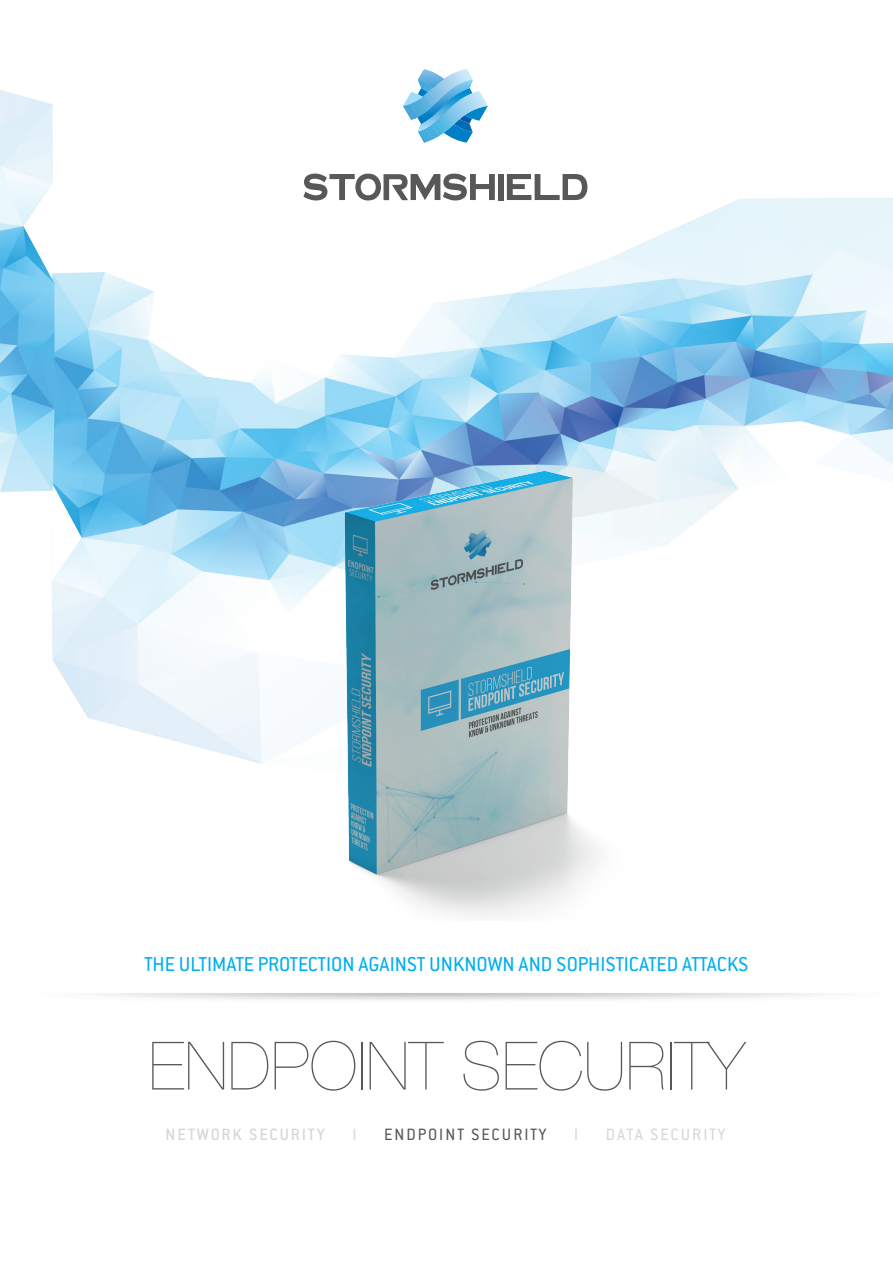
<style>
.page{position:relative;width:893px;height:1263px;background:#fff}
.page>*{position:absolute;margin:0;border:0;box-sizing:border-box;transform-origin:0 0}
.t1{font:200 66.75px "Helvetica Neue LT Std";color:#57585a}
.t2{font:22.05px "Conduit ITC Std";color:#00aeef}
.t3{font:18px "Conduit ITC Std";letter-spacing:.11em;color:#57585a}
.t4{font:500 18px "Conduit ITC Std";letter-spacing:.1em;color:#d7d8d6}
.t5{font:18px "Conduit ITC Std";letter-spacing:.11em;color:#d7d8d6}
</style>
<div class="page">
<img style="left:0;top:90px;width:893px;height:633px">
<div style="left:498px;top:174px;width:6px;height:26px;background:#57585a"></div>
<svg style="left:507px;top:174px;width:80px;height:26px"></svg>
<svg style="left:303px;top:174px;width:192px;height:26px"></svg>
<svg style="left:403px;top:69px;width:85px;height:74px"></svg>
<hr style="left:418px;top:69px;width:26px;height:2px;background:#84bfe8">
<img style="left:108px;top:433px;width:731px;height:487px">
<p class="t2" style="left:145px;top:951px;width:605px">THE ULTIMATE PROTECTION AGAINST UNKNOWN AND SOPHISTICATED ATTACKS</p>
<h1 class="t1" style="left:149px;top:1027px;width:597px">ENDPOINT SECURITY</h1>
<p class="t4" style="left:165px;top:1123px;width:161px">NETWORK SECURITY</p>
<p class="t5" style="left:352px;top:1123px;width:6px">I</p>
<p class="t3" style="left:384px;top:1123px;width:164px">ENDPOINT SECURITY</p>
<p class="t5" style="left:574px;top:1123px;width:6px">I</p>
<p class="t5" style="left:606px;top:1123px;width:121px">DATA SECURITY</p>
</div>
